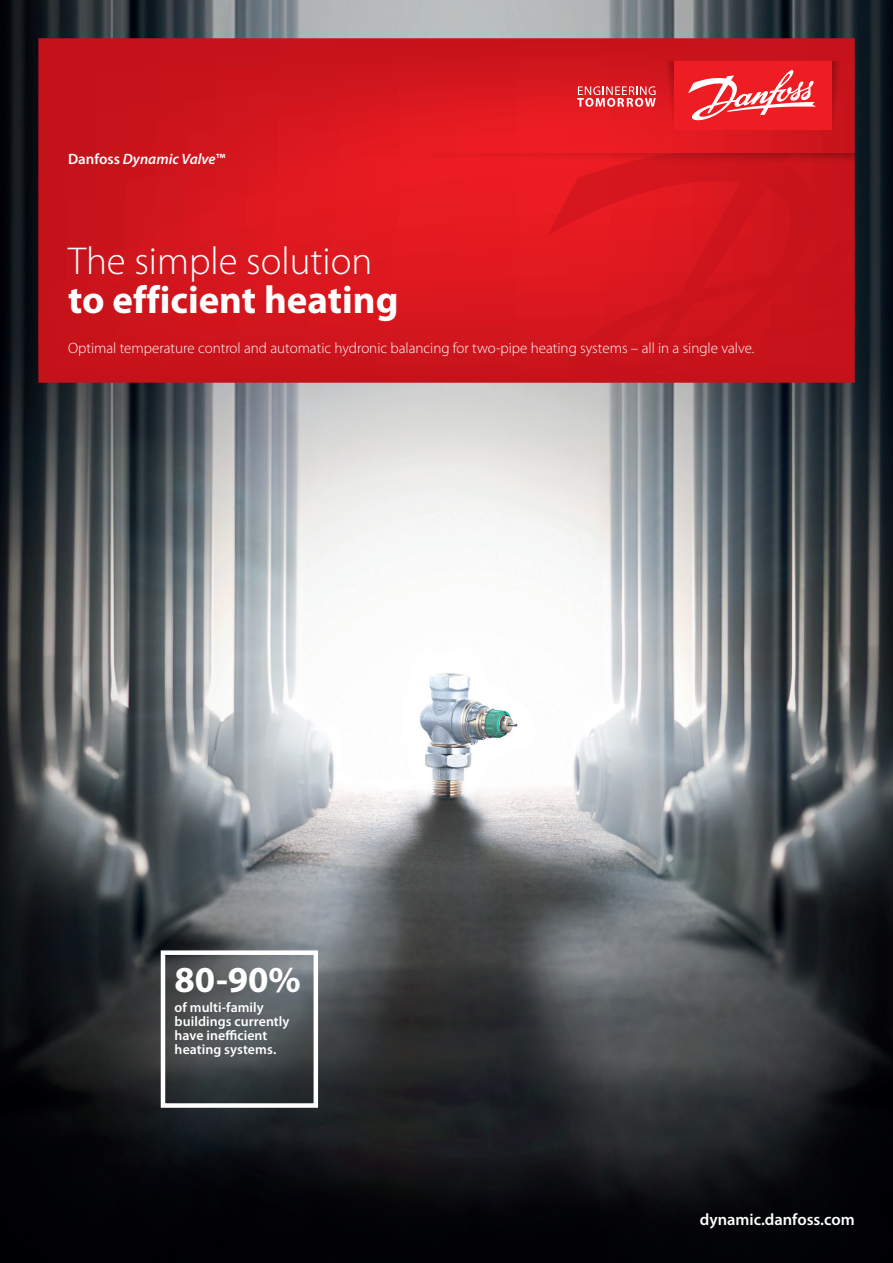
<style>
.page{position:relative;width:893px;height:1263px;background:#fff}
.page>*{position:absolute;margin:0;border:0;box-sizing:border-box;transform-origin:0 0}
.t1{font:700 39px "Myriad Pro";color:#fff}
.t2{font:300 39px "Myriad Pro";color:#fff}
.t3{font:700 36.75px "Myriad Pro";color:#fff}
.t4{font:600 16.5px "Myriad Pro";color:#fff}
.t5{font:300 15px "Myriad Pro";color:#fff}
.t6{font:italic 600 15px "Myriad Pro";color:#fff}
.t7{font:600 13.8px/13.8px "Myriad Pro";letter-spacing:.005em;color:#fff}
.s1{font-style:normal}
</style>
<div class="page">
<img style="left:0;top:0;width:893px;height:1263px">
<svg style="left:38px;top:38px;width:817px;height:345px;background:#d2161d"></svg>
<svg style="left:547px;top:166px;width:308px;height:217px;background:#d1151d"></svg>
<svg style="left:832px;top:61px;width:12px;height:69px"></svg>
<svg style="left:358px;top:153px;width:497px;height:13px;background:#d5171e"></svg>
<div style="left:674px;top:61px;width:158px;height:69px;background:#ee1d23"></div>
<svg style="left:577px;top:61px;width:97px;height:69px;background:#dd2b32"></svg>
<svg style="left:688px;top:70px;width:128px;height:51px"></svg>
<div style="left:161px;top:950px;width:157px;height:158px;border:4px solid #fff"></div>
<p class="t6" style="left:68px;top:151px;width:159px"><span class="s1">Danfoss</span> Dynamic Valve<span class="s1">™</span></p>
<h1 class="t2" style="left:68px;top:239px;width:306px">The simple solution</h1>
<h1 class="t1" style="left:68px;top:278px;width:332px">to efficient heating</h1>
<p class="t5" style="left:68px;top:339px;width:688px">Optimal temperature control and automatic hydronic balancing for two-pipe heating systems – all in a single valve.</p>
<h2 class="t3" style="left:175px;top:959px;width:128px">80-90%</h2>
<p class="t7" style="left:175px;top:1001px;width:116px">of multi-family buildings currently have inefficient heating systems.</p>
<p class="t4" style="left:700px;top:1210px;width:156px">dynamic.danfoss.com</p>
</div>
